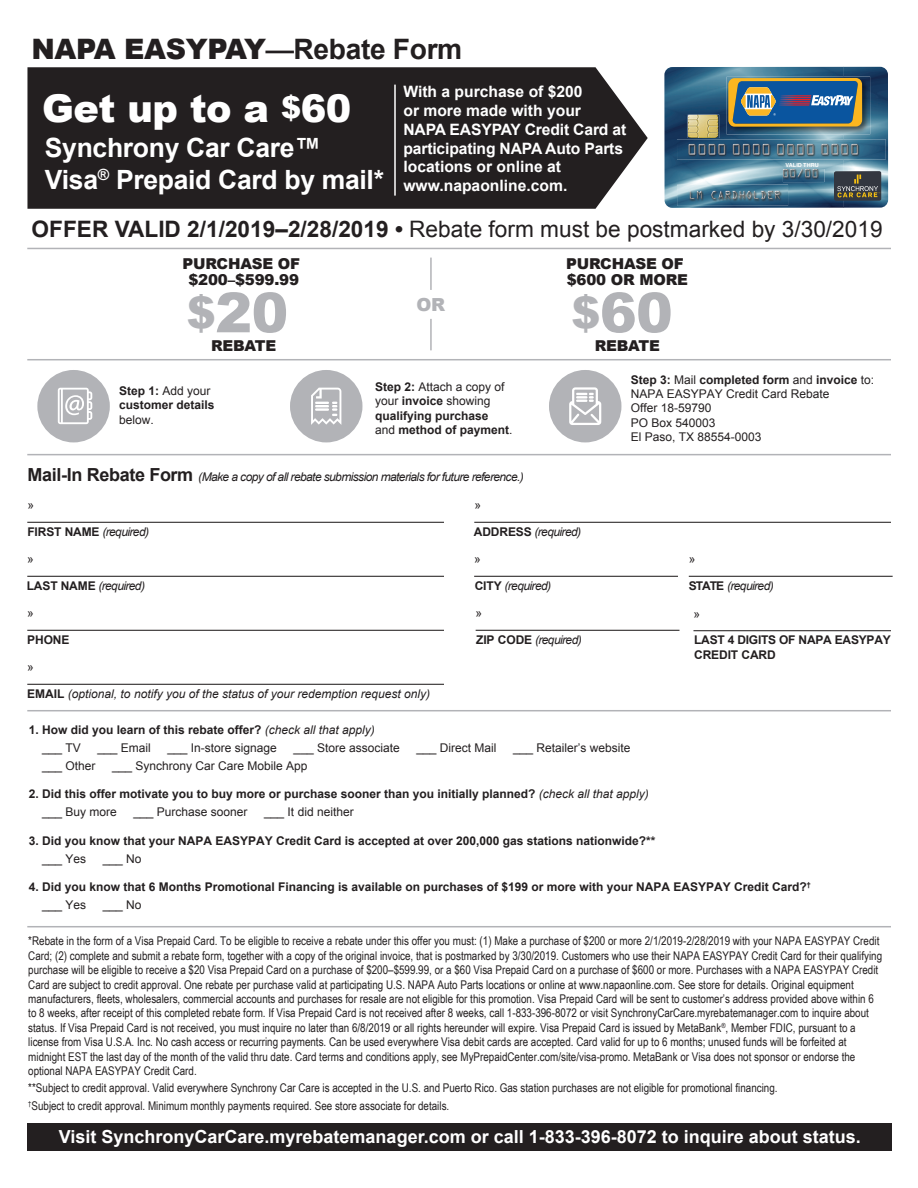
<style>
.page{position:relative;width:918px;height:1188px;background:#fff}
.page>*{position:absolute;margin:0;border:0;box-sizing:border-box;transform-origin:0 0}
.t1{font:900 55.2px "Arial";color:#b2b3b7}
.t2{font:900 38.25px "Arial";letter-spacing:-.01em;color:#fff}
.t3{font:900 28.2px "Arial";letter-spacing:-.01em;color:#231f20}
.t4{font:700 26.55px/31.8px "Arial";letter-spacing:-.01em;color:#fff}
.t5{font:22.65px "Arial";color:#231f20}
.t6{font:700 18px "Arial";color:#fff}
.t7{font:900 18px "Arial";color:#b2b3b7}
.t8{font:700 15.6px/18.8px "Arial";color:#fff}
.t9{font:900 15px/16.5px "Arial";letter-spacing:-.01em;color:#231f20;text-align:center}
.t10{font:12px/14.4px "Arial Narrow";color:#231f20}
.t11{font:700 12px/14.4px "Arial";color:#231f20}
.t12{font:12px/14.4px "Arial";color:#231f20}
.t13{font:italic 12px "Arial";letter-spacing:-.05em;color:#231f20}
.t14{font:italic 12px "Arial";color:#231f20}
.t15{font:700 12px/14.4px "Arial";letter-spacing:-.02em;color:#231f20}
.t16{font:700 5.55px "Helvetica";letter-spacing:-.005em;color:#fff}
.s1{font-weight:700}
.s2{font-size:30.15px}
.s3{font-size:43.5px}
.s4{font-weight:400}
.s5{font-weight:700;font-style:normal;font-size:18px}
.s6{font-weight:700;font-style:normal}
.s7{font-weight:400;font-style:italic}
</style>
<div class="page">
<img style="left:664px;top:67px;width:224px;height:141px">
<img style="left:727px;top:77px;width:143px;height:58px">
<svg style="left:728px;top:78px;width:134px;height:49px;background:#627980"></svg>
<div style="left:834px;top:171px;width:48px;height:30px;background:#333740;border-radius:2px"></div>
<svg style="left:837px;top:175px;width:43px;height:22px"></svg>
<img style="left:688px;top:115px;width:31px;height:23px">
<img style="left:677px;top:139px;width:209px;height:21px">
<img style="left:677px;top:185px;width:111px;height:21px">
<img style="left:783px;top:169px;width:41px;height:13px">
<hr style="left:474px;top:522px;width:417px;height:1px;background:#231f20">
<hr style="left:693px;top:630px;width:198px;height:1px;background:#231f20">
<hr style="left:689px;top:576px;width:204px;height:1px;background:#231f20">
<hr style="left:474px;top:576px;width:204px;height:1px;background:#231f20">
<hr style="left:476px;top:630px;width:203px;height:1px;background:#231f20">
<hr style="left:27px;top:522px;width:417px;height:1px;background:#231f20">
<hr style="left:27px;top:576px;width:417px;height:1px;background:#231f20">
<hr style="left:27px;top:630px;width:417px;height:1px;background:#231f20">
<hr style="left:27px;top:684px;width:417px;height:1px;background:#231f20">
<div style="left:27px;top:67px;width:621px;height:142px;background:#231f20"></div>
<hr style="left:27px;top:359px;width:864px;height:1px;background:#b2b3b7">
<hr style="left:27px;top:248px;width:864px;height:1px;background:#b2b3b7">
<div style="left:37px;top:370px;width:73px;height:72px;background:#b2b3b7;border-radius:50%"></div>
<svg style="left:58px;top:388px;width:34px;height:36px"></svg>
<div style="left:290px;top:370px;width:72px;height:72px;background:#b2b3b7;border-radius:50%"></div>
<svg style="left:311px;top:388px;width:30px;height:37px"></svg>
<div style="left:549px;top:370px;width:72px;height:72px;background:#b2b3b7;border-radius:50%"></div>
<svg style="left:569px;top:387px;width:32px;height:38px"></svg>
<hr style="left:27px;top:454px;width:864px;height:1px;background:#b2b3b7">
<hr style="left:27px;top:710px;width:864px;height:1px;background:#b2b3b7">
<hr style="left:27px;top:926px;width:864px;height:1px;background:#b2b3b7">
<div style="left:27px;top:1123px;width:865px;height:28px;background:#231f20"></div>
<hr style="left:430px;top:258px;width:2px;height:32px;background:#b2b3b7">
<hr style="left:430px;top:319px;width:2px;height:31px;background:#b2b3b7">
<hr style="left:394px;top:85px;width:2px;height:111px;background:#fff">
<h3 class="t3" style="left:32px;top:28px;width:432px">NAPA EASYPAY—<span class="s1">Rebate Form</span></h3>
<h2 class="t2" style="left:42px;top:80px;width:311px">Get up to a <span class="s2">$</span>60</h2>
<h3 class="t8" style="left:403px;top:83px;width:224px">With a purchase of $200<br>or more made with your<br>NAPA EASYPAY Credit Card at participating NAPA Auto Parts locations or online at www.napaonline.com.</h3>
<h3 class="t4" style="left:45px;top:133px;width:341px">Synchrony Car Care™<br>Visa<sup>®</sup> Prepaid Card by mail*</h3>
<p class="t16" style="left:786px;top:161px;width:35px">VALID THRU</p>
<h3 class="t5" style="left:32px;top:215px;width:853px"><span class="s1">OFFER VALID 2/1/2019–2/28/2019 •</span> Rebate form must be postmarked by 3/30/2019</h3>
<p class="t9" style="left:182px;top:254px;width:119px">PURCHASE OF $200–$599.99</p>
<p class="t9" style="left:566px;top:254px;width:124px;text-align:left">PURCHASE OF $600 OR MORE</p>
<h1 class="t1" style="left:187px;top:273px;width:103px"><span class="s3">$</span>20</h1>
<h3 class="t7" style="left:417px;top:292px;width:30px">OR</h3>
<h1 class="t1" style="left:571px;top:273px;width:103px"><span class="s3">$</span>60</h1>
<p class="t9" style="left:211px;top:337px;width:67px">REBATE</p>
<p class="t9" style="left:595px;top:337px;width:67px">REBATE</p>
<p class="t11" style="left:119px;top:384px;width:97px">Step 1: <span class="s4">Add your </span>customer details</p>
<p class="t12" style="left:119px;top:412px;width:36px">below.</p>
<p class="t11" style="left:375px;top:380px;width:139px">Step 2: <span class="s4">Attach a copy of your</span> invoice <span class="s4">showing </span>qualifying purchase<br><span class="s4">and</span> method of payment<span class="s4">.</span></p>
<p class="t12" style="left:631px;top:372px;width:245px"><span class="s1">Step 3:</span> Mail <span class="s1">completed form</span> and <span class="s1">invoice</span> to:<br>NAPA EASYPAY Credit Card Rebate<br>Offer 18-59790<br>PO Box 540003<br>El Paso, TX 88554-0003</p>
<p class="t13" style="left:28px;top:469px;width:498px"><span class="s5">Mail-In Rebate Form</span> (Make a copy of all rebate submission materials for future reference.)</p>
<p class="t12" style="left:28px;top:498px;width:8px">»</p>
<p class="t12" style="left:475px;top:498px;width:8px">»</p>
<p class="t13" style="left:27px;top:524px;width:123px"><span class="s6">FIRST NAME</span> (required)</p>
<p class="t13" style="left:474px;top:524px;width:109px"><span class="s6">ADDRESS</span> (required)</p>
<p class="t12" style="left:27px;top:552px;width:8px">»</p>
<p class="t12" style="left:474px;top:552px;width:8px">»</p>
<p class="t12" style="left:689px;top:552px;width:8px">»</p>
<p class="t13" style="left:689px;top:578px;width:86px"><span class="s6">STATE</span> (required)</p>
<p class="t13" style="left:27px;top:578px;width:120px"><span class="s6">LAST NAME</span> (required)</p>
<p class="t13" style="left:475px;top:578px;width:78px"><span class="s6">CITY</span> (required)</p>
<p class="t12" style="left:476px;top:606px;width:8px">»</p>
<p class="t13" style="left:476px;top:632px;width:107px"><span class="s6">ZIP CODE</span> (required)</p>
<p class="t15" style="left:694px;top:633px;width:198px">LAST 4 DIGITS OF NAPA EASYPAY<br>CREDIT CARD</p>
<p class="t12" style="left:27px;top:606px;width:8px">»</p>
<p class="t11" style="left:27px;top:633px;width:44px">PHONE</p>
<p class="t12" style="left:27px;top:660px;width:8px">»</p>
<p class="t14" style="left:27px;top:686px;width:404px"><span class="s6">EMAIL</span> (optional, to notify you of the status of your redemption request only)</p>
<p class="t12" style="left:693px;top:606px;width:8px">»</p>
<p class="t11" style="left:42px;top:721px;width:334px;line-height:18px;text-indent:-14px">1. How did you learn of this rebate offer? <span class="s7">(check all that apply) </span><span class="s4">___ TV</span></p>
<p class="t12" style="left:98px;top:741px;width:55px">___ Email</p>
<p class="t12" style="left:168px;top:741px;width:111px">___ In-store signage</p>
<p class="t12" style="left:294px;top:741px;width:108px">___ Store associate</p>
<p class="t12" style="left:416px;top:741px;width:82px">___ Direct Mail</p>
<p class="t12" style="left:513px;top:741px;width:119px">___ Retailer’s website</p>
<p class="t12" style="left:42px;top:759px;width:55px">___ Other</p>
<p class="t12" style="left:112px;top:759px;width:197px">___ Synchrony Car Care Mobile App</p>
<p class="t11" style="left:42px;top:786px;width:608px;line-height:18px;text-indent:-14px">2. Did this offer motivate you to buy more or purchase sooner than you initially planned? <span class="s7">(check all that apply) </span><span class="s4">___ Buy more</span></p>
<p class="t12" style="left:134px;top:805px;width:116px">___ Purchase sooner</p>
<p class="t12" style="left:264px;top:805px;width:91px">___ It did neither</p>
<p class="t11" style="left:29px;top:834px;width:628px">3. Did you know that your NAPA EASYPAY Credit Card is accepted at over 200,000 gas stations nationwide?**</p>
<p class="t12" style="left:42px;top:852px;width:46px">___ Yes</p>
<p class="t12" style="left:103px;top:852px;width:40px">___ No</p>
<p class="t11" style="left:42px;top:879px;width:770px;line-height:18px;text-indent:-13px">4. Did you know that 6 Months Promotional Financing is available on purchases of $199 or more with your NAPA EASYPAY Credit Card?<sup>† </sup><span class="s4">___ Yes</span></p>
<p class="t12" style="left:103px;top:898px;width:40px">___ No</p>
<p class="t10" style="left:28px;top:934px;width:855px">*Rebate in the form of a Visa Prepaid Card. To be eligible to receive a rebate under this offer you must: (1) Make a purchase of $200 or more 2/1/2019-2/28/2019 with your NAPA EASYPAY Credit Card; (2) complete and submit a rebate form, together with a copy of the original invoice, that is postmarked by 3/30/2019. Customers who use their NAPA EASYPAY Credit Card for their qualifying purchase will be eligible to receive a $20 Visa Prepaid Card on a purchase of $200–$599.99, or a $60 Visa Prepaid Card on a purchase of $600 or more. Purchases with a NAPA EASYPAY Credit Card are subject to credit approval. One rebate per purchase valid at participating U.S. NAPA Auto Parts locations or online at www.napaonline.com. See store for details. Original equipment manufacturers, fleets, wholesalers, commercial accounts and purchases for resale are not eligible for this promotion. Visa Prepaid Card will be sent to customer’s address provided above within 6 to 8 weeks, after receipt of this completed rebate form. If Visa Prepaid Card is not received after 8 weeks, call 1-833-396-8072 or visit SynchronyCarCare.myrebatemanager.com to inquire about status. If Visa Prepaid Card is not received, you must inquire no later than 6/8/2019 or all rights hereunder will expire. Visa Prepaid Card is issued by MetaBank<sup>®</sup>, Member FDIC, pursuant to a license from Visa U.S.A. Inc. No cash access or recurring payments. Can be used everywhere Visa debit cards are accepted. Card valid for up to 6 months; unused funds will be forfeited at midnight EST the last day of the month of the valid thru date. Card terms and conditions apply, see MyPrepaidCenter.com/site/visa-promo. MetaBank or Visa does not sponsor or endorse the optional NAPA EASYPAY Credit Card.</p>
<p class="t10" style="left:28px;top:1079px;width:751px;line-height:17.4px">**Subject to credit approval. Valid everywhere Synchrony Car Care is accepted in the U.S. and Puerto Rico. Gas station purchases are not eligible for promotional financing. <sup>†</sup>Subject to credit approval. Minimum monthly payments required. See store associate for details.</p>
<h3 class="t6" style="left:59px;top:1125px;width:804px">Visit SynchronyCarCare.myrebatemanager.com or call 1-833-396-8072 to inquire about status.</h3>
</div>
